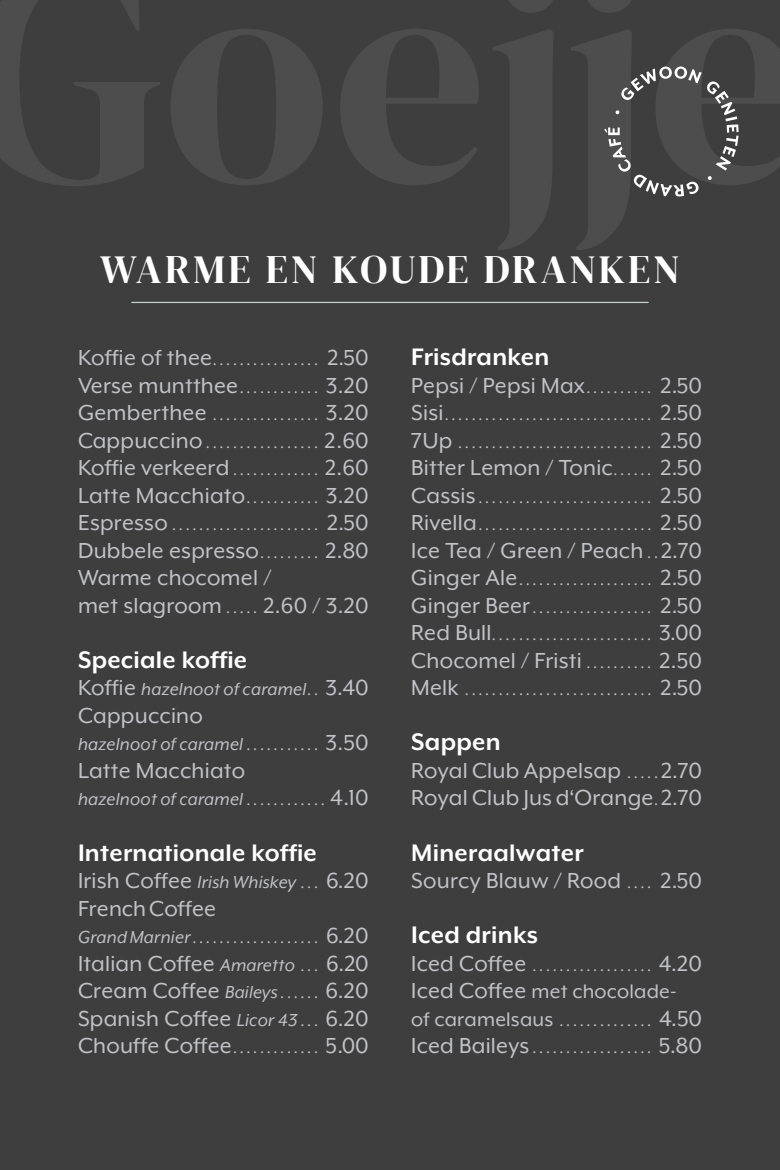
<style>
.page{position:relative;width:780px;height:1170px;background:#fff}
.page>*{position:absolute;margin:0;border:0;box-sizing:border-box;transform-origin:0 0}
.t1{font:40px "DM Serif Display";letter-spacing:.075em;color:#fff}
.t2{font:700 27.5px "Mr Eaves XL Mod OT";letter-spacing:.01em;color:#fff}
.t3{font:25px/27.5px "Mr Eaves XL Mod OT";letter-spacing:.01em;color:#c2c3c6}
.t4{font:22.5px "Mr Eaves XL Mod OT";letter-spacing:.01em;color:#c2c3c6}
.t5{font:italic 20px "Mr Eaves XL Mod OT";letter-spacing:.01em;color:#c2c3c6}
.t6{font:11.25px "DM Serif Display";color:#c2c3c6}
.s1{font-style:normal;font-size:25px}
.s2{font-family:"DM Serif Display";font-style:normal;font-size:11.25px}
.s3{font-family:"Mr Eaves XL Mod OT";font-style:italic;font-size:20px}
.s4{font-style:italic;font-size:20px}
.s5{font-family:"DM Serif Display";font-size:11.25px}
.s6{font-size:25px}
.s7{font-family:"Mr Eaves XL Mod OT";font-size:22.5px}
</style>
<div class="page">
<div style="left:0;top:0;width:780px;height:1169px;background:#3e3e3f"></div>
<svg style="left:0;top:0;width:160px;height:186px"></svg>
<svg style="left:171px;top:29px;width:151px;height:156px"></svg>
<svg style="left:340px;top:29px;width:139px;height:156px"></svg>
<svg style="left:493px;top:0;width:60px;height:250px"></svg>
<svg style="left:571px;top:0;width:209px;height:250px"></svg>
<hr style="left:132px;top:302px;width:516px;height:1px;background:#c9d0cc">
<h1 class="t1" style="left:100px;top:246px;width:581px">WARME EN KOUDE DRANKEN</h1>
<p class="t3" style="left:78px;top:344px;width:135px">Koffie of thee</p>
<p class="t6" style="left:213px;top:355px;width:106px">................</p>
<p class="t3" style="left:78px;top:371px;width:162px">Verse muntthee</p>
<p class="t6" style="left:240px;top:382px;width:79px">............</p>
<p class="t3" style="left:327px;top:344px;width:43px">2.50</p>
<p class="t3" style="left:326px;top:371px;width:44px">3.20</p>
<p class="t2" style="left:411px;top:343px;width:140px">Frisdranken</p>
<p class="t3" style="left:411px;top:371px;width:175px">Pepsi / Pepsi Max</p>
<p class="t6" style="left:587px;top:382px;width:66px">..........</p>
<p class="t3" style="left:660px;top:371px;width:43px">2.50</p>
<p class="t3" style="left:78px;top:399px;width:130px">Gemberthee</p>
<p class="t6" style="left:213px;top:410px;width:106px">................</p>
<p class="t3" style="left:326px;top:399px;width:44px">3.20</p>
<p class="t3" style="left:411px;top:399px;width:34px">Sisi</p>
<p class="t6" style="left:445px;top:410px;width:207px">...............................</p>
<p class="t3" style="left:660px;top:399px;width:43px">2.50</p>
<p class="t3" style="left:78px;top:426px;width:126px">Cappuccino</p>
<p class="t6" style="left:206px;top:437px;width:113px">.................</p>
<p class="t3" style="left:324px;top:426px;width:46px">2.60</p>
<p class="t3" style="left:411px;top:426px;width:43px">7Up</p>
<p class="t6" style="left:458px;top:437px;width:194px">.............................</p>
<p class="t3" style="left:660px;top:426px;width:43px">2.50</p>
<p class="t3" style="left:78px;top:454px;width:153px">Koffie verkeerd</p>
<p class="t6" style="left:233px;top:465px;width:86px">.............</p>
<p class="t3" style="left:325px;top:454px;width:45px">2.60</p>
<p class="t3" style="left:411px;top:454px;width:203px">Bitter Lemon / Tonic</p>
<p class="t6" style="left:614px;top:465px;width:39px">......</p>
<p class="t3" style="left:660px;top:454px;width:43px">2.50</p>
<p class="t3" style="left:78px;top:481px;width:169px">Latte Macchiato</p>
<p class="t6" style="left:247px;top:492px;width:72px">...........</p>
<p class="t3" style="left:326px;top:481px;width:44px">3.20</p>
<p class="t3" style="left:411px;top:481px;width:66px">Cassis</p>
<p class="t6" style="left:479px;top:492px;width:174px">..........................</p>
<p class="t3" style="left:660px;top:481px;width:43px">2.50</p>
<p class="t3" style="left:78px;top:509px;width:91px">Espresso</p>
<p class="t6" style="left:172px;top:520px;width:147px">......................</p>
<p class="t3" style="left:327px;top:509px;width:43px">2.50</p>
<p class="t3" style="left:411px;top:509px;width:67px">Rivella</p>
<p class="t6" style="left:479px;top:520px;width:174px">..........................</p>
<p class="t3" style="left:660px;top:509px;width:43px">2.50</p>
<p class="t3" style="left:78px;top:536px;width:182px">Dubbele espresso</p>
<p class="t6" style="left:260px;top:547px;width:59px">.........</p>
<p class="t3" style="left:325px;top:536px;width:45px">2.80</p>
<p class="t3" style="left:661px;top:536px;width:42px">2.70</p>
<p class="t3" style="left:411px;top:536px;width:233px">Ice Tea / Green / Peach</p>
<p class="t6" style="left:647px;top:547px;width:12px">. .</p>
<p class="t3" style="left:78px;top:564px;width:195px">Warme chocomel / met slagroom</p>
<p class="t3" style="left:263px;top:591px;width:107px">2.60 / 3.20</p>
<p class="t6" style="left:226px;top:602px;width:32px">.....</p>
<p class="t3" style="left:411px;top:564px;width:107px">Ginger Ale</p>
<p class="t6" style="left:519px;top:575px;width:133px">....................</p>
<p class="t3" style="left:411px;top:591px;width:120px">Ginger Beer</p>
<p class="t6" style="left:533px;top:602px;width:120px">..................</p>
<p class="t3" style="left:660px;top:564px;width:43px">2.50</p>
<p class="t3" style="left:660px;top:591px;width:43px">2.50</p>
<p class="t3" style="left:411px;top:619px;width:82px">Red Bull</p>
<p class="t6" style="left:492px;top:630px;width:160px">........................</p>
<p class="t3" style="left:659px;top:619px;width:44px">3.00</p>
<p class="t2" style="left:78px;top:646px;width:171px">Speciale koffie</p>
<p class="t5" style="left:78px;top:679px;width:241px"><span class="s1">Koffie</span> hazelnoot of caramel<span class="s2">. .</span></p>
<p class="t3" style="left:325px;top:674px;width:45px">3.40</p>
<p class="t3" style="left:78px;top:701px;width:126px">Cappuccino</p>
<p class="t5" style="left:78px;top:734px;width:241px">hazelnoot of caramel <span class="s2">. . . . . . . . . . .</span></p>
<p class="t3" style="left:325px;top:729px;width:45px">3.50</p>
<p class="t3" style="left:78px;top:756px;width:169px">Latte Macchiato</p>
<p class="t5" style="left:78px;top:789px;width:248px">hazelnoot of caramel <span class="s2">. . . . . . . . . . . .</span></p>
<p class="t3" style="left:330px;top:784px;width:40px">4.10</p>
<p class="t2" style="left:78px;top:838px;width:240px">Internationale koffie</p>
<p class="t5" style="left:78px;top:872px;width:241px"><span class="s1">Irish Coffee</span> Irish Whiskey <span class="s2">. . .</span></p>
<p class="t3" style="left:326px;top:866px;width:44px">6.20</p>
<p class="t3" style="left:78px;top:894px;width:140px">French Coffee</p>
<p class="t6" style="left:78px;top:932px;width:241px"><span class="s3">Grand Marnier</span>...................</p>
<p class="t3" style="left:78px;top:921px;width:292px;text-align:justify;text-indent:248px">6.20<br>Italian Coffee <span class="s4">Amaretto</span> <span class="s5">. . .</span> 6.20<br>Cream Coffee <span class="s4">Baileys</span> <span class="s5">. . . . . .</span> 6.20<br>Spanish Coffee <span class="s4">Licor 43</span> <span class="s5">. . .</span> 6.20<br>Chouffe Coffee</p>
<p class="t6" style="left:233px;top:1042px;width:86px">.............</p>
<p class="t3" style="left:325px;top:1031px;width:45px">5.00</p>
<p class="t3" style="left:411px;top:646px;width:172px">Chocomel / Fristi</p>
<p class="t6" style="left:587px;top:657px;width:66px">..........</p>
<p class="t3" style="left:411px;top:674px;width:49px">Melk</p>
<p class="t6" style="left:465px;top:685px;width:187px">............................</p>
<p class="t3" style="left:659px;top:646px;width:44px">2.50</p>
<p class="t3" style="left:660px;top:674px;width:43px">2.50</p>
<p class="t2" style="left:411px;top:728px;width:91px">Sappen</p>
<p class="t3" style="left:411px;top:756px;width:211px">Royal Club Appelsap</p>
<p class="t3" style="left:411px;top:756px;width:292px;text-align:right">2.70<br>Royal Club Jus d‘Orange 2.70</p>
<p class="t6" style="left:627px;top:767px;width:32px">.....</p>
<p class="t6" style="left:654px;top:795px;width:5px">.</p>
<p class="t2" style="left:411px;top:838px;width:174px">Mineraalwater</p>
<p class="t3" style="left:411px;top:866px;width:211px">Sourcy Blauw / Rood</p>
<p class="t6" style="left:627px;top:877px;width:25px">....</p>
<p class="t3" style="left:660px;top:866px;width:43px">2.50</p>
<p class="t2" style="left:411px;top:921px;width:128px">Iced drinks</p>
<p class="t3" style="left:411px;top:949px;width:116px">Iced Coffee</p>
<p class="t6" style="left:533px;top:960px;width:120px">..................</p>
<p class="t3" style="left:659px;top:949px;width:44px">4.20</p>
<p class="t4" style="left:411px;top:980px;width:267px"><span class="s6">Iced Coffee</span> met chocolade-</p>
<p class="t6" style="left:411px;top:1015px;width:241px"><span class="s7">of caramelsaus</span> ..............</p>
<p class="t3" style="left:659px;top:1004px;width:44px">4.50</p>
<p class="t3" style="left:411px;top:1031px;width:119px">Iced Baileys</p>
<p class="t3" style="left:658px;top:1031px;width:45px">5.80</p>
<p class="t6" style="left:533px;top:1042px;width:120px">..................</p>
</div>
